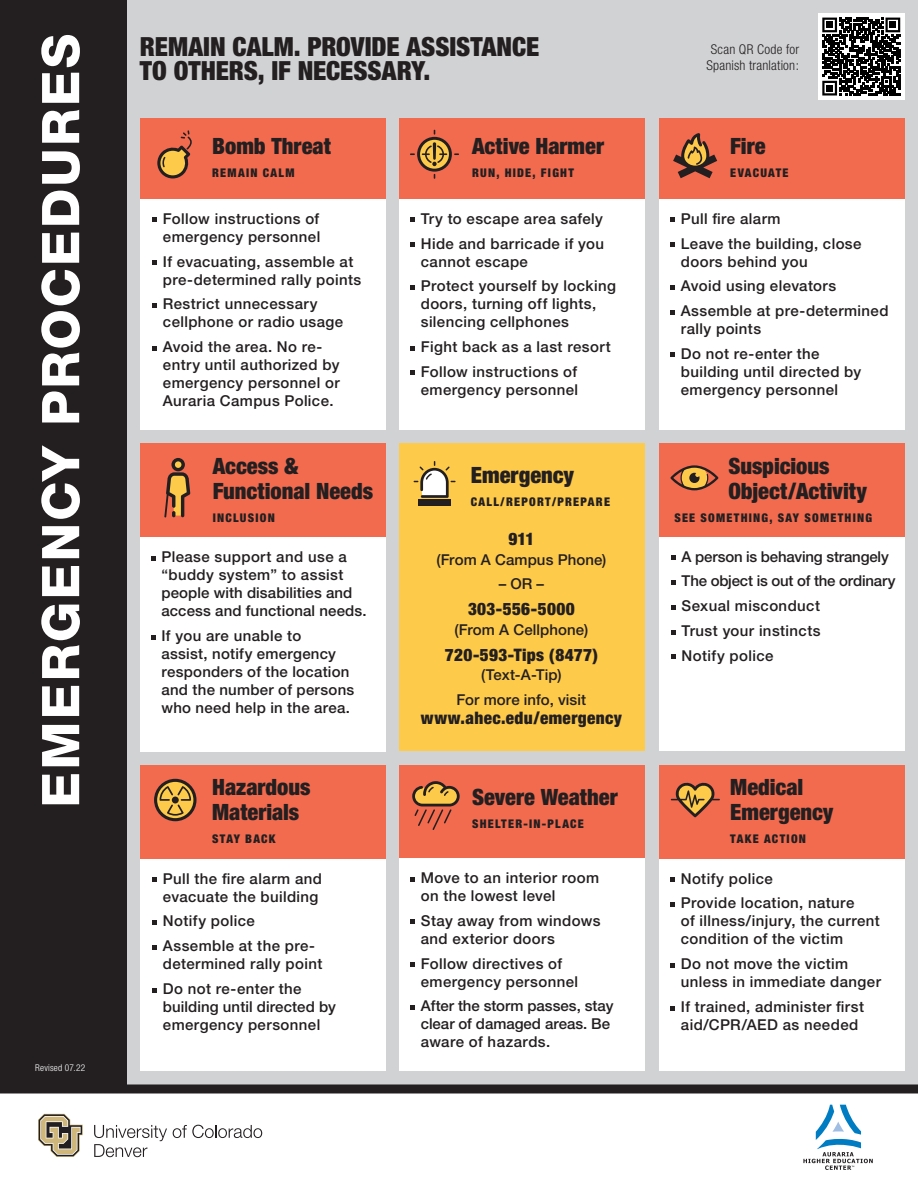
<style>
.page{position:relative;width:918px;height:1188px;background:#fff}
.page>*{position:absolute;margin:0;border:0;box-sizing:border-box;transform-origin:0 0}
.t1{font:800 52.05px "Helvetica Neue";letter-spacing:.04em;color:#fff}
.t2{font:900 condensed 26.4px/24.6px "Helvetica Neue";letter-spacing:-.005em;color:#231f20}
.t3{font:900 condensed 22.5px/25.5px "Helvetica Neue";color:#231f20}
.t4{font:900 condensed 17.25px "Helvetica Neue";letter-spacing:.02em;color:#231f20}
.t5{font:500 15px/18px "Helvetica Neue";letter-spacing:.025em;color:#231f20}
.t6{font:500 15px/18px "Helvetica Neue";color:#231f20}
.t7{font:500 15px "Helvetica Neue";letter-spacing:.005em;color:#231f20}
.t8{font:500 15px "Helvetica Neue";letter-spacing:-.015em;color:#231f20}
.t9{font:500 15px "Helvetica Neue";letter-spacing:-.01em;color:#231f20}
.t10{font:300 condensed 13.5px/16.2px "Helvetica Neue";letter-spacing:.015em;color:#231f20;text-align:center}
.t11{font:900 condensed 12px "Helvetica Neue";letter-spacing:.105em;color:#231f20}
.t12{font:300 condensed 9.3px "Helvetica Neue";letter-spacing:.03em;color:#fff}
</style>
<div class="page">
<div style="left:112px;top:0;width:806px;height:1088px;background:#d1d2d4"></div>
<div style="left:0;top:0;width:126px;height:1089px;background:#231f20"></div>
<div style="left:399px;top:199px;width:246px;height:231px;background:#fff"></div>
<div style="left:140px;top:199px;width:246px;height:231px;background:#fff"></div>
<div style="left:659px;top:859px;width:245px;height:212px;background:#fff"></div>
<div style="left:399px;top:858px;width:246px;height:213px;background:#fff"></div>
<div style="left:659px;top:199px;width:245px;height:231px;background:#fff"></div>
<div style="left:140px;top:537px;width:246px;height:214px;background:#fff"></div>
<div style="left:140px;top:859px;width:246px;height:212px;background:#fff"></div>
<div style="left:140px;top:443px;width:246px;height:94px;background:#f26b4f"></div>
<div style="left:140px;top:765px;width:246px;height:94px;background:#f26b4f"></div>
<svg style="left:151px;top:556px;width:4px;height:5px"></svg>
<svg style="left:151px;top:635px;width:4px;height:5px"></svg>
<svg style="left:152px;top:877px;width:5px;height:5px"></svg>
<svg style="left:152px;top:920px;width:5px;height:5px"></svg>
<svg style="left:152px;top:945px;width:5px;height:5px"></svg>
<svg style="left:152px;top:988px;width:5px;height:4px"></svg>
<div style="left:399px;top:118px;width:246px;height:81px;background:#f26b4f"></div>
<div style="left:140px;top:118px;width:246px;height:81px;background:#f26b4f"></div>
<div style="left:659px;top:765px;width:245px;height:94px;background:#f26b4f"></div>
<div style="left:399px;top:765px;width:246px;height:93px;background:#f26b4f"></div>
<div style="left:659px;top:118px;width:245px;height:81px;background:#f26b4f"></div>
<svg style="left:410px;top:217px;width:5px;height:5px"></svg>
<svg style="left:410px;top:242px;width:5px;height:5px"></svg>
<svg style="left:410px;top:285px;width:5px;height:5px"></svg>
<svg style="left:410px;top:346px;width:5px;height:5px"></svg>
<svg style="left:410px;top:370px;width:5px;height:5px"></svg>
<svg style="left:152px;top:217px;width:5px;height:5px"></svg>
<svg style="left:152px;top:260px;width:5px;height:5px"></svg>
<svg style="left:152px;top:303px;width:5px;height:5px"></svg>
<svg style="left:152px;top:346px;width:5px;height:5px"></svg>
<svg style="left:670px;top:877px;width:5px;height:5px"></svg>
<svg style="left:670px;top:902px;width:5px;height:5px"></svg>
<svg style="left:670px;top:963px;width:5px;height:5px"></svg>
<svg style="left:670px;top:1006px;width:5px;height:4px"></svg>
<svg style="left:410px;top:877px;width:5px;height:5px"></svg>
<svg style="left:410px;top:919px;width:5px;height:5px"></svg>
<svg style="left:410px;top:962px;width:5px;height:5px"></svg>
<svg style="left:410px;top:1005px;width:5px;height:5px"></svg>
<svg style="left:670px;top:217px;width:5px;height:5px"></svg>
<svg style="left:670px;top:242px;width:5px;height:5px"></svg>
<svg style="left:670px;top:285px;width:5px;height:5px"></svg>
<svg style="left:670px;top:310px;width:5px;height:5px"></svg>
<svg style="left:670px;top:352px;width:5px;height:5px"></svg>
<div style="left:0;top:1084px;width:918px;height:10px;background:#231f20"></div>
<svg style="left:164px;top:458px;width:26px;height:59px"></svg>
<svg style="left:671px;top:782px;width:49px;height:35px"></svg>
<svg style="left:412px;top:781px;width:48px;height:49px"></svg>
<svg style="left:410px;top:130px;width:49px;height:49px"></svg>
<svg style="left:154px;top:779px;width:43px;height:42px"></svg>
<div style="left:172px;top:797px;width:7px;height:6px;background:#231f20;border-radius:50%"></div>
<svg style="left:673px;top:133px;width:44px;height:45px"></svg>
<svg style="left:157px;top:130px;width:35px;height:48px"></svg>
<div style="left:399px;top:443px;width:246px;height:308px;background:#feca4a"></div>
<div style="left:418px;top:499px;width:32px;height:7px;background:#231f20"></div>
<svg style="left:414px;top:461px;width:42px;height:37px"></svg>
<div style="left:659px;top:536px;width:245px;height:215px;background:#fff"></div>
<div style="left:659px;top:443px;width:245px;height:94px;background:#f26b4f"></div>
<svg style="left:671px;top:555px;width:5px;height:5px"></svg>
<svg style="left:671px;top:580px;width:5px;height:5px"></svg>
<svg style="left:671px;top:605px;width:5px;height:5px"></svg>
<svg style="left:671px;top:630px;width:5px;height:4px"></svg>
<svg style="left:671px;top:654px;width:5px;height:5px"></svg>
<svg style="left:670px;top:465px;width:48px;height:25px"></svg>
<div style="left:818px;top:13px;width:86px;height:87px;background:#fff"></div>
<svg style="left:822px;top:18px;width:78px;height:78px"></svg>
<svg style="left:803px;top:1105px;width:70px;height:65px"></svg>
<svg style="left:38px;top:1114px;width:45px;height:43px"></svg>
<svg style="left:173px;top:1125px;width:89px;height:13px"></svg>
<svg style="left:94px;top:1125px;width:73px;height:32px"></svg>
<p class="t1" style="left:30px;top:808px;width:775px;rotate:-90deg">EMERGENCY PROCEDURES</p>
<p class="t12" style="left:35px;top:1062px;width:52px">Revised 07.22</p>
<p class="t2" style="left:140px;top:34px;width:401px">REMAIN CALM. PROVIDE ASSISTANCE<br>TO OTHERS, IF NECESSARY.</p>
<p class="t3" style="left:212px;top:133px;width:120px">Bomb Threat</p>
<p class="t11" style="left:212px;top:166px;width:84px">REMAIN CALM</p>
<p class="t5" style="left:163px;top:209px;width:159px">Follow instructions of emergency personnel</p>
<p class="t5" style="left:163px;top:252px;width:200px">If evacuating, assemble at pre-determined rally points</p>
<p class="t5" style="left:163px;top:295px;width:182px">Restrict unnecessary cellphone or radio usage</p>
<p class="t5" style="left:163px;top:338px;width:178px">Avoid the area. No re&shy;entry until authorized by emergency personnel or<br>Auraria Campus Police.</p>
<p class="t3" style="left:213px;top:453px;width:162px">Access &amp;<br>Functional Needs</p>
<p class="t11" style="left:213px;top:510px;width:64px">INCLUSION</p>
<p class="t5" style="left:161px;top:548px;width:207px">Please support and use a “buddy system” to assist people with disabilities and access and functional needs.</p>
<p class="t5" style="left:161px;top:627px;width:194px">If you are unable to<br>assist, notify emergency responders of the location and the number of persons who need help in the area.</p>
<p class="t3" style="left:212px;top:774px;width:100px">Hazardous<br>Materials</p>
<p class="t11" style="left:212px;top:832px;width:65px">STAY BACK</p>
<p class="t5" style="left:163px;top:869px;width:161px">Pull the fire alarm and evacuate the building</p>
<p class="t5" style="left:163px;top:912px;width:93px">Notify police</p>
<p class="t5" style="left:163px;top:937px;width:161px">Assemble at the pre&shy;determined rally point</p>
<p class="t5" style="left:163px;top:979px;width:175px">Do not re-enter the building until directed by emergency personnel</p>
<p class="t3" style="left:472px;top:133px;width:133px">Active Harmer</p>
<p class="t11" style="left:472px;top:166px;width:103px">RUN, HIDE, FIGHT</p>
<p class="t5" style="left:421px;top:209px;width:184px">Try to escape area safely</p>
<p class="t5" style="left:421px;top:234px;width:185px">Hide and barricade if you cannot escape</p>
<p class="t5" style="left:421px;top:277px;width:197px">Protect yourself by locking doors, turning off lights, silencing cellphones</p>
<p class="t5" style="left:421px;top:338px;width:191px">Fight back as a last resort</p>
<p class="t5" style="left:421px;top:362px;width:159px">Follow instructions of emergency personnel</p>
<p class="t3" style="left:471px;top:462px;width:104px">Emergency</p>
<p class="t11" style="left:471px;top:495px;width:141px">CALL/REPORT/PREPARE</p>
<p class="t4" style="left:508px;top:529px;width:28px">911</p>
<p class="t7" style="left:436px;top:550px;width:171px">(From A Campus Phone)</p>
<p class="t5" style="left:499px;top:575px;width:47px">– OR –</p>
<p class="t4" style="left:468px;top:599px;width:108px">303-556-5000</p>
<p class="t7" style="left:455px;top:621px;width:135px">(From A Cellphone)</p>
<p class="t4" style="left:445px;top:644px;width:154px">720-593-Tips (8477)</p>
<p class="t5" style="left:481px;top:666px;width:82px">(Text-A-Tip)</p>
<p class="t7" style="left:457px;top:691px;width:131px">For more info, visit</p>
<p class="t4" style="left:421px;top:708px;width:202px">www.ahec.edu/emergency</p>
<p class="t3" style="left:472px;top:783px;width:147px">Severe Weather</p>
<p class="t11" style="left:472px;top:816px;width:113px">SHELTER-IN-PLACE</p>
<p class="t5" style="left:421px;top:869px;width:180px">Move to an interior room on the lowest level</p>
<p class="t5" style="left:421px;top:911px;width:181px">Stay away from windows and exterior doors</p>
<p class="t5" style="left:421px;top:954px;width:159px">Follow directives of emergency personnel</p>
<p class="t6" style="left:421px;top:997px;width:194px">After the storm passes, stay clear of damaged areas. Be aware of hazards.</p>
<p class="t10" style="left:706px;top:41px;width:94px">Scan QR Code for<br>Spanish tranlation:</p>
<p class="t3" style="left:730px;top:133px;width:37px">Fire</p>
<p class="t11" style="left:730px;top:166px;width:60px">EVACUATE</p>
<p class="t5" style="left:681px;top:209px;width:101px">Pull fire alarm</p>
<p class="t5" style="left:681px;top:234px;width:182px">Leave the building, close doors behind you</p>
<p class="t5" style="left:681px;top:277px;width:157px">Avoid using elevators</p>
<p class="t5" style="left:681px;top:302px;width:209px">Assemble at pre-determined rally points</p>
<p class="t5" style="left:681px;top:344px;width:182px">Do not re-enter the building until directed by emergency personnel</p>
<p class="t3" style="left:728px;top:453px;width:140px">Suspicious<br>Object/Activity</p>
<p class="t11" style="left:674px;top:511px;width:199px">SEE SOMETHING, SAY SOMETHING</p>
<p class="t9" style="left:682px;top:547px;width:209px">A person is behaving strangely</p>
<p class="t8" style="left:682px;top:572px;width:215px">The object is out of the ordinary</p>
<p class="t5" style="left:682px;top:597px;width:140px">Sexual misconduct</p>
<p class="t5" style="left:682px;top:621px;width:141px">Trust your instincts</p>
<p class="t5" style="left:682px;top:646px;width:93px">Notify police</p>
<p class="t3" style="left:730px;top:774px;width:104px">Medical<br>Emergency</p>
<p class="t11" style="left:730px;top:832px;width:77px">TAKE ACTION</p>
<p class="t5" style="left:681px;top:869px;width:93px">Notify police</p>
<p class="t5" style="left:681px;top:894px;width:201px">Provide location, nature<br>of illness/injury, the current condition of the victim</p>
<p class="t5" style="left:681px;top:955px;width:202px">Do not move the victim unless in immediate danger</p>
<p class="t5" style="left:681px;top:997px;width:185px">If trained, administer first aid/CPR/AED as needed</p>
</div>
